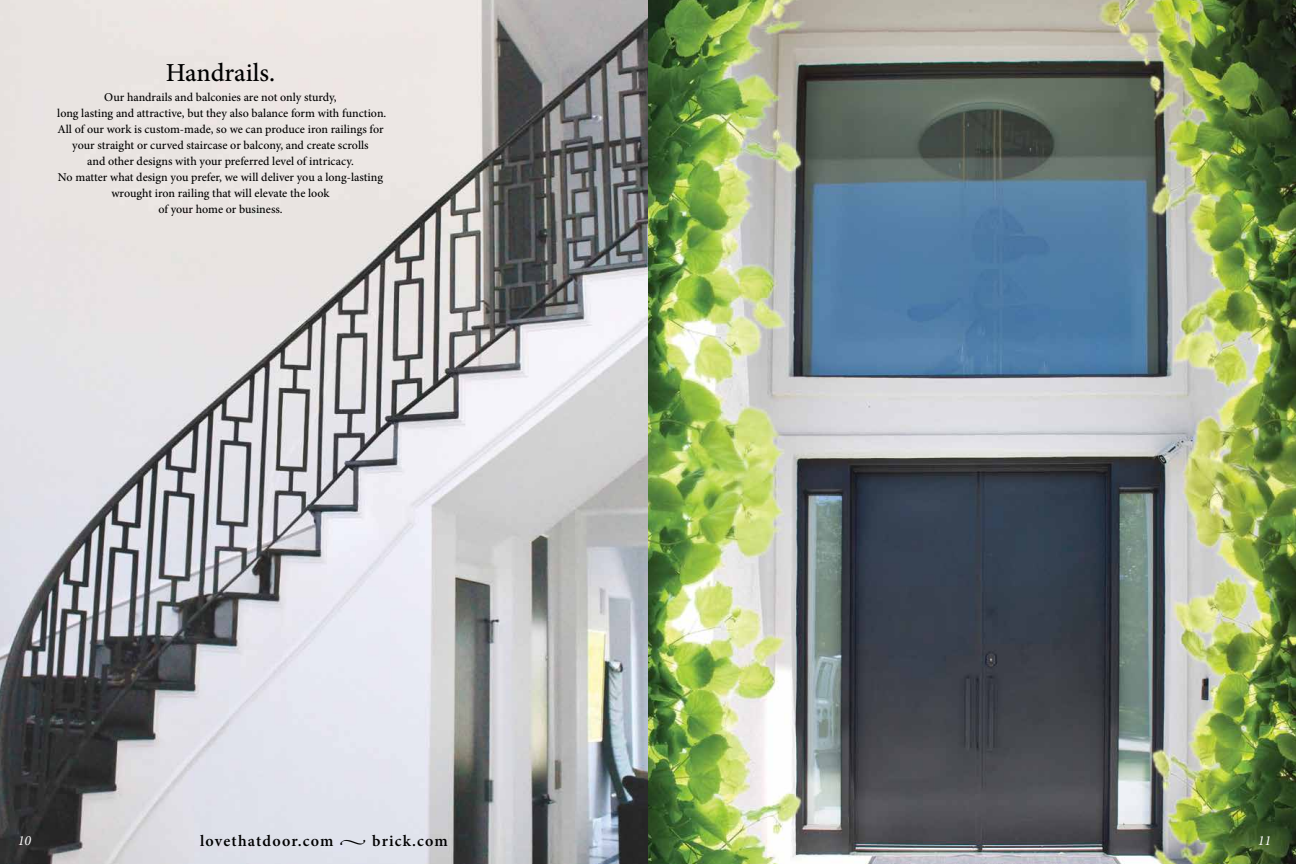
<style>
.page{position:relative;width:1296px;height:864px;background:#fff}
.page>*{position:absolute;margin:0;border:0;box-sizing:border-box;transform-origin:0 0}
.t1{font:500 26px "Minion Pro";letter-spacing:-.005em;color:#000}
.t2{font:600 16px "Minion Pro";letter-spacing:.075em;color:#000}
.t3{font:italic 14px "Minion Pro";color:#fff}
.t4{font:500 12px/16px "Minion Pro";color:#000;text-align:center}
</style>
<div class="page">
<img style="left:0;top:0;width:1296px;height:864px">
<img style="left:1089px;top:684px;width:207px;height:180px">
<h1 class="t1" style="left:166px;top:55px;width:111px">Handrails.</h1>
<p class="t4" style="left:57px;top:90px;width:331px">Our handrails and balconies are not only sturdy,<br>long lasting and attractive, but they also balance form with function.<br>All of our work is custom-made, so we can produce iron railings for your straight or curved staircase or balcony, and create scrolls<br>and other designs with your preferred level of intricacy.<br>No matter what design you prefer, we will deliver you a long-lasting wrought iron railing that will elevate the look<br>of your home or business.</p>
<p class="t3" style="left:18px;top:831px;width:15px">10</p>
<h2 class="t2" style="left:200px;top:830px;width:249px">lovethatdoor.com • brick.com</h2>
<p class="t3" style="left:1258px;top:831px;width:15px">11</p>
</div>
